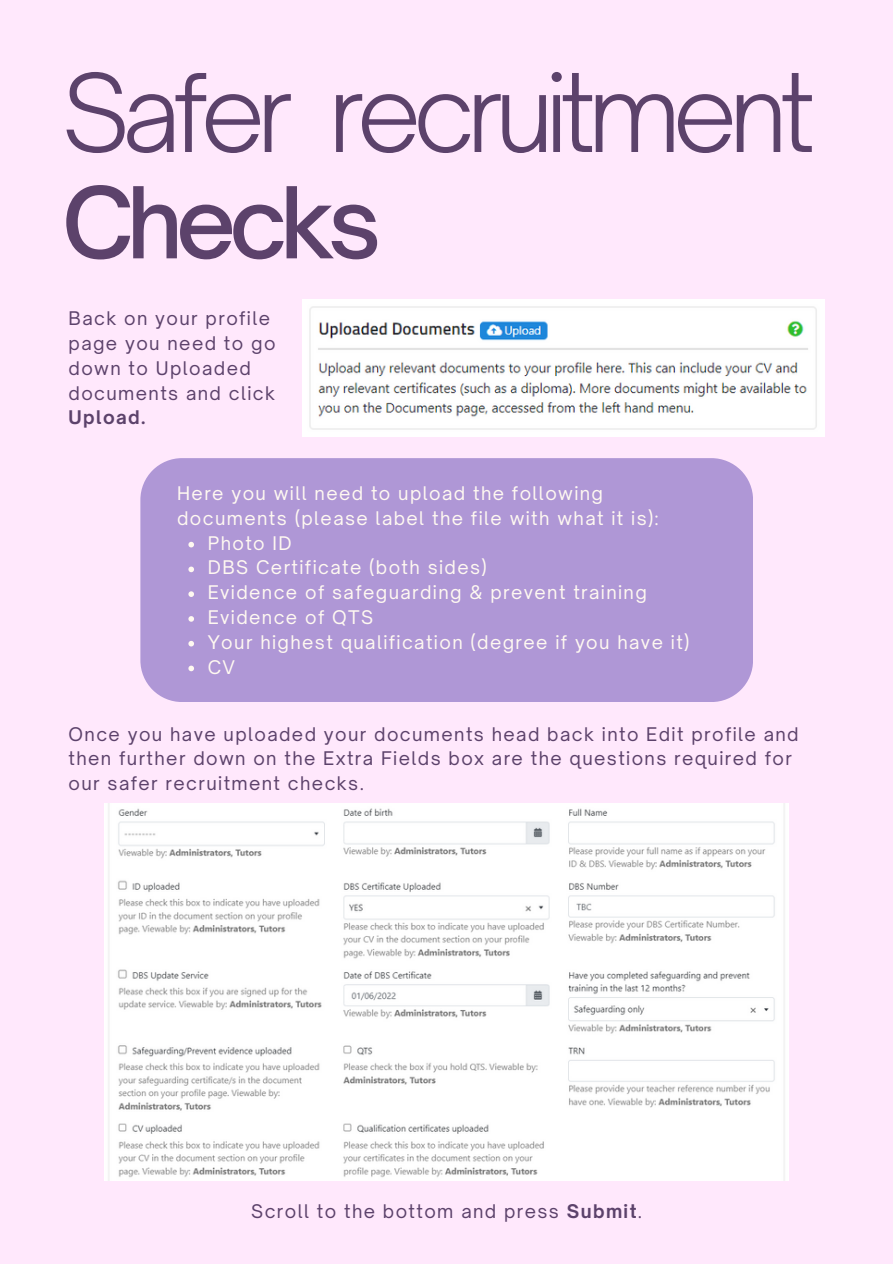
<style>
.page{position:relative;width:893px;height:1264px;background:#fff}
.page>*{position:absolute;margin:0;border:0;box-sizing:border-box;transform-origin:0 0}
.t1{font:300 103.5px "Open Sauce One";letter-spacing:-.07em;color:#5c426b}
.t2{font:500 94.5px "Open Sauce One";letter-spacing:-.07em;color:#5c426b}
.t3{font:18px/24.8px "Open Sauce One";letter-spacing:.075em;color:#5c426b}
.t4{font:18px "Open Sauce One";letter-spacing:.075em;color:#fff9f1}
.t5{font:700 18px "Open Sauce One";letter-spacing:.075em;color:#5c426b}
.s1{font-weight:700}
</style>
<div class="page">
<div style="left:0;top:0;width:892px;height:1263px;background:#ffe8fc"></div>
<img style="left:104px;top:803px;width:684px;height:377px">
<img style="left:302px;top:299px;width:522px;height:138px">
<div style="left:140px;top:458px;width:613px;height:244px;background:#af97d6"></div>
<svg style="left:188px;top:542px;width:6px;height:5px"></svg>
<svg style="left:188px;top:566px;width:6px;height:6px"></svg>
<svg style="left:188px;top:591px;width:6px;height:6px"></svg>
<svg style="left:188px;top:616px;width:6px;height:5px"></svg>
<svg style="left:188px;top:641px;width:6px;height:5px"></svg>
<svg style="left:188px;top:665px;width:6px;height:6px"></svg>
<h1 class="t1" style="left:62px;top:48px;width:755px">Safer recruitment</h1>
<h2 class="t2" style="left:62px;top:164px;width:321px">Checks</h2>
<p class="t3" style="left:69px;top:306px;width:208px">Back on your profile page you need to go down to Uploaded documents and click</p>
<p class="t5" style="left:69px;top:406px;width:78px">Upload.</p>
<p class="t4" style="left:177px;top:482px;width:427px">Here you will need to upload the following</p>
<p class="t4" style="left:177px;top:507px;width:483px">documents (please label the file with what it is):</p>
<p class="t4" style="left:208px;top:531px;width:85px">Photo ID</p>
<p class="t4" style="left:208px;top:556px;width:280px">DBS Certificate (both sides)</p>
<p class="t4" style="left:208px;top:581px;width:440px">Evidence of safeguarding &amp; prevent training</p>
<p class="t4" style="left:208px;top:606px;width:167px">Evidence of QTS</p>
<p class="t4" style="left:208px;top:630px;width:483px">Your highest qualification (degree if you have it)</p>
<p class="t4" style="left:208px;top:655px;width:29px">CV</p>
<p class="t3" style="left:69px;top:721px;width:731px">Once you have uploaded your documents head back into Edit profile and then further down on the Extra Fields box are the questions required for our safer recruitment checks.</p>
<p class="t3" style="left:251px;top:1198px;width:392px">Scroll to the bottom and press <span class="s1">Submit</span>.</p>
</div>
